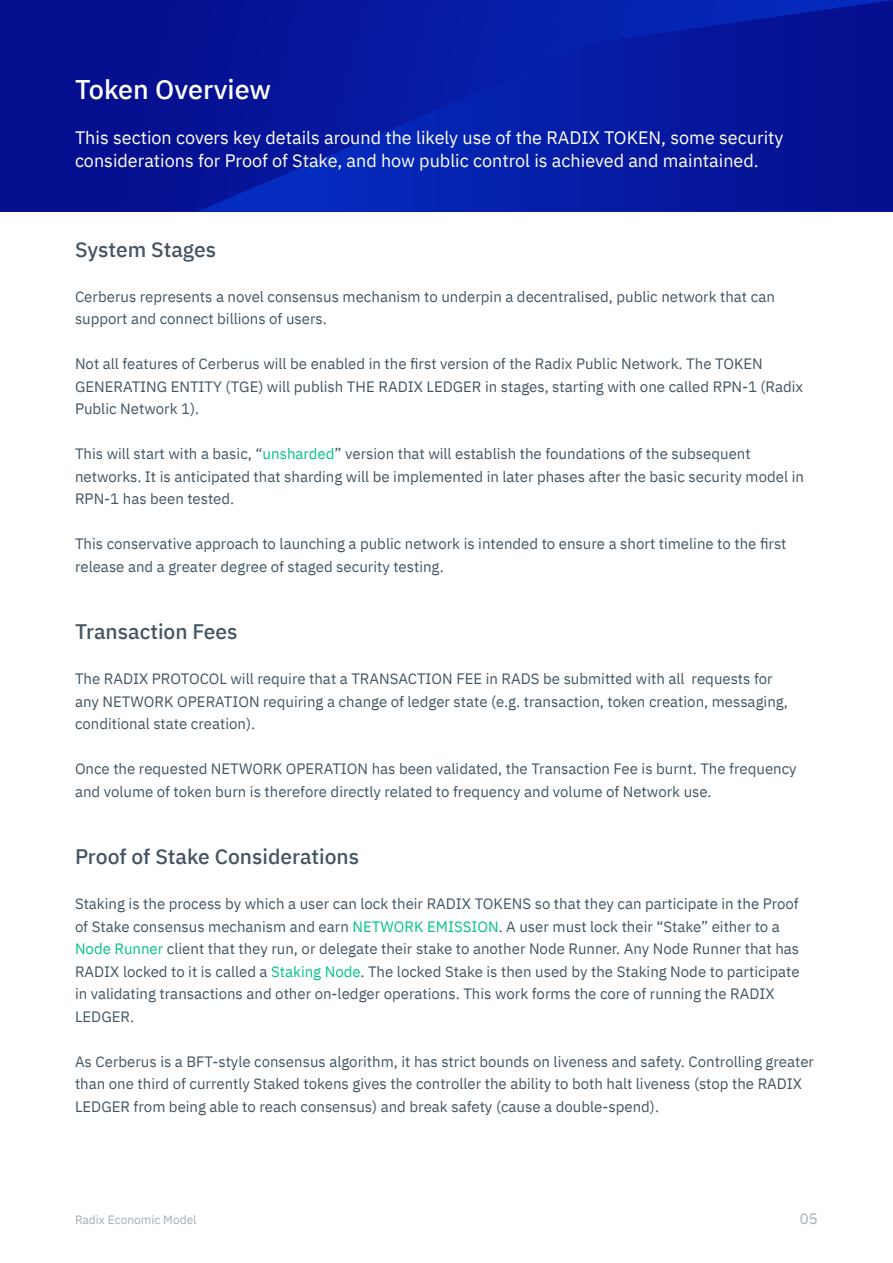
<style>
.page{position:relative;width:893px;height:1263px;background:#fff}
.page>*{position:absolute;margin:0;border:0;box-sizing:border-box;transform-origin:0 0}
.t1{font:500 27px "IBM Plex Sans";color:#fff}
.t2{font:500 21px "IBM Plex Sans";color:#425563}
.t3{font:18px/22.5px "IBM Plex Sans";color:#fff}
.t4{font:15px/22.5px "IBM Plex Sans";color:#425563}
.t5{font:15px "IBM Plex Sans";color:#a3adb8}
.t6{font:12px "IBM Plex Sans";color:#a3adb8}
.s1{color:#00c389}
</style>
<div class="page">
<div style="left:0;top:0;width:893px;height:212px;background:#060f8f"></div>
<svg style="left:198px;top:0;width:695px;height:212px"></svg>
<h1 class="t1" style="left:75px;top:68px;width:198px">Token Overview</h1>
<p class="t3" style="left:75px;top:125px;width:710px">This section covers key details around the likely use of the RADIX TOKEN, some security considerations for Proof of Stake, and how public control is achieved and maintained.</p>
<h2 class="t2" style="left:75px;top:233px;width:143px">System Stages</h2>
<p class="t4" style="left:75px;top:284px;width:701px">Cerberus represents a novel consensus mechanism to underpin a decentralised, public network that can support and connect billions of users.</p>
<p class="t4" style="left:75px;top:351px;width:730px">Not all features of Cerberus will be enabled in the first version of the Radix Public Network. The TOKEN<br>GENERATING ENTITY (TGE) will publish THE RADIX LEDGER in stages, starting with one called RPN-1 (Radix<br>Public Network 1).</p>
<p class="t4" style="left:75px;top:441px;width:730px">This will start with a basic, “<span class="s1">unsharded</span>” version that will establish the foundations of the subsequent networks. It is anticipated that sharding will be implemented in later phases after the basic security model in<br>RPN-1 has been tested.</p>
<p class="t4" style="left:75px;top:531px;width:713px">This conservative approach to launching a public network is intended to ensure a short timeline to the first release and a greater degree of staged security testing.</p>
<h2 class="t2" style="left:75px;top:615px;width:164px">Transaction Fees</h2>
<p class="t4" style="left:75px;top:666px;width:714px">The RADIX PROTOCOL will require that a TRANSACTION FEE in RADS be submitted with all requests for any NETWORK OPERATION requiring a change of ledger state (e.g. transaction, token creation, messaging, conditional state creation).</p>
<p class="t4" style="left:75px;top:756px;width:723px">Once the requested NETWORK OPERATION has been validated, the Transaction Fee is burnt. The frequency and volume of token burn is therefore directly related to frequency and volume of Network use.</p>
<h2 class="t2" style="left:75px;top:840px;width:286px">Proof of Stake Considerations</h2>
<p class="t4" style="left:75px;top:891px;width:726px">Staking is the process by which a user can lock their RADIX TOKENS so that they can participate in the Proof of Stake consensus mechanism and earn <span class="s1">NETWORK EMISSION</span>. A user must lock their “Stake” either to a <span class="s1">Node Runner</span> client that they run, or delegate their stake to another Node Runner. Any Node Runner that has RADIX locked to it is called a <span class="s1">Staking Node</span>. The locked Stake is then used by the Staking Node to participate in validating transactions and other on-ledger operations. This work forms the core of running the RADIX LEDGER.</p>
<p class="t4" style="left:75px;top:1049px;width:741px">As Cerberus is a BFT-style consensus algorithm, it has strict bounds on liveness and safety. Controlling greater than one third of currently Staked tokens gives the controller the ability to both halt liveness (stop the RADIX<br>LEDGER from being able to reach consensus) and break safety (cause a double-spend).</p>
<p class="t6" style="left:75px;top:1211px;width:123px">Radix Economic Model</p>
<p class="t5" style="left:800px;top:1207px;width:19px">05</p>
</div>
